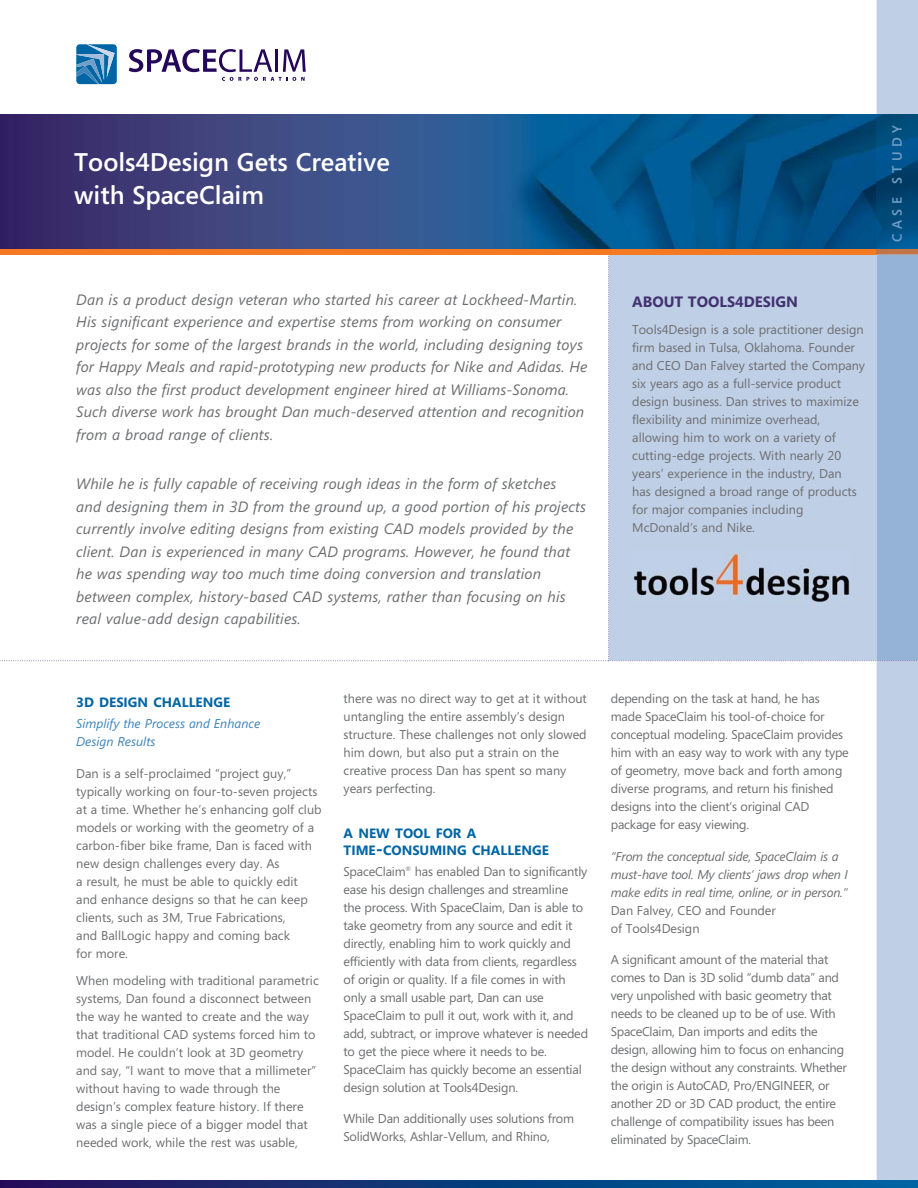
<style>
.page{position:relative;width:918px;height:1188px;background:#fff}
.page>*{position:absolute;margin:0;border:0;box-sizing:border-box;transform-origin:0 0}
.t1{font:600 25.5px/33px "Segoe";color:#fff}
.t2{font:italic 15px/22.5px "Segoe";letter-spacing:.01em;color:#6d6e70}
.t3{font:700 15px "Segoe";color:#42316f}
.t4{font:700 13.5px/16.5px "Segoe";color:#0065a4}
.t5{font:600 13.5px "Segoe";letter-spacing:.335em;color:#729eca}
.t6{font:12.75px/18px "Segoe";letter-spacing:-.005em;color:#6d6e70}
.t7{font:italic 12.75px/18px "Segoe";letter-spacing:-.015em;color:#6d6e70}
.t8{font:italic 12.75px/18px "Segoe";color:#3e84ba}
.s1{font-size:18px}
</style>
<div class="page">
<svg style="left:129px;top:49px;width:177px;height:32px"></svg>
<svg style="left:76px;top:44px;width:41px;height:40px;background:#3783b7"></svg>
<img style="left:0;top:115px;width:877px;height:48px">
<svg style="left:0;top:1180px;width:918px;height:8px;background:#0e397a"></svg>
<div style="left:877px;top:0;width:41px;height:1180px;background:#bfcfe6"></div>
<img style="left:877px;top:115px;width:41px;height:48px">
<svg style="left:0;top:163px;width:918px;height:498px"></svg>
<img style="left:877px;top:1180px;width:41px;height:6px">
<img style="left:631px;top:548px;width:221px;height:55px">
<h1 class="t1" style="left:74px;top:146px;width:317px">Tools4Design Gets Creative with SpaceClaim</h1>
<p class="t2" style="left:76px;top:289px;width:513px">Dan is a product design veteran who started his career at Lockheed-Martin.<br>His significant experience and expertise stems from working on consumer projects for some of the largest brands in the world, including designing toys for Happy Meals and rapid-prototyping new products for Nike and Adidas. He was also the first product development engineer hired at Williams-Sonoma.<br>Such diverse work has brought Dan much-deserved attention and recognition from a broad range of clients.</p>
<p class="t2" style="left:76px;top:474px;width:511px">While he is fully capable of receiving rough ideas in the form of sketches<br>and designing them in 3D from the ground up, a good portion of his projects currently involve editing designs from existing CAD models provided by the client. Dan is experienced in many CAD programs. However, he found that he was spending way too much time doing conversion and translation between complex, history-based CAD systems, rather than focusing on his real value-add design capabilities.</p>
<p class="t3" style="left:632px;top:293px;width:167px">ABOUT TOOLS4DESIGN</p>
<p class="t6" style="left:632px;top:322px;width:234px">Tools4Design is a sole practitioner design firm based in Tulsa, Oklahoma. Founder and CEO Dan Falvey started the Company six years ago as a full-service product design business. Dan strives to maximize flexibility and minimize overhead, allowing him to work on a variety of cutting-edge projects. With nearly 20 years’ experience in the industry, Dan<br>has designed a broad range of products for major companies including McDonald’s and Nike.</p>
<p class="t4" style="left:76px;top:694px;width:155px">3D DESIGN CHALLENGE</p>
<p class="t8" style="left:76px;top:716px;width:185px">Simplify the Process and Enhance<br>Design Results</p>
<p class="t6" style="left:76px;top:765px;width:247px">Dan is a self-proclaimed “project guy,” typically working on four-to-seven projects at a time. Whether he’s enhancing golf club models or working with the geometry of a carbon-fiber bike frame, Dan is faced with new design challenges every day. As<br>a result, he must be able to quickly edit and enhance designs so that he can keep clients, such as 3M, True Fabrications,<br>and BallLogic happy and coming back<br>for more.</p>
<p class="t6" style="left:76px;top:972px;width:244px">When modeling with traditional parametric systems, Dan found a disconnect between the way he wanted to create and the way that traditional CAD systems forced him to model. He couldn’t look at 3D geometry and say, “I want to move that a millimeter” without having to wade through the design’s complex feature history. If there was a single piece of a bigger model that needed work, while the rest was usable,</p>
<p class="t6" style="left:344px;top:691px;width:245px">there was no direct way to get at it without untangling the entire assembly’s design structure. These challenges not only slowed him down, but also put a strain on the creative process Dan has spent so many years perfecting.</p>
<p class="t4" style="left:344px;top:825px;width:207px">A NEW TOOL FOR A<br>TIME<span class="s1">-</span>CONSUMING CHALLENGE</p>
<p class="t6" style="left:344px;top:863px;width:246px">SpaceClaim<sup>®</sup> has enabled Dan to significantly ease his design challenges and streamline the process. With SpaceClaim, Dan is able to take geometry from any source and edit it directly, enabling him to work quickly and efficiently with data from clients, regardless of origin or quality. If a file comes in with only a small usable part, Dan can use SpaceClaim to pull it out, work with it, and add, subtract, or improve whatever is needed to get the piece where it needs to be.<br>SpaceClaim has quickly become an essential design solution at Tools4Design.</p>
<p class="t6" style="left:344px;top:1111px;width:232px">While Dan additionally uses solutions from<br>SolidWorks, Ashlar-Vellum, and Rhino,</p>
<p class="t6" style="left:611px;top:691px;width:240px">depending on the task at hand, he has made SpaceClaim his tool-of-choice for conceptual modeling. SpaceClaim provides him with an easy way to work with any type of geometry, move back and forth among diverse programs, and return his finished designs into the client’s original CAD package for easy viewing.</p>
<p class="t7" style="left:611px;top:848px;width:239px">“From the conceptual side, SpaceClaim is a must-have tool. My clients’ jaws drop when I make edits in real time, online, or in person.”</p>
<p class="t6" style="left:611px;top:902px;width:167px">Dan Falvey, CEO and Founder of Tools4Design</p>
<p class="t6" style="left:611px;top:952px;width:238px">A significant amount of the material that comes to Dan is 3D solid “dumb data” and very unpolished with basic geometry that needs to be cleaned up to be of use. With SpaceClaim, Dan imports and edits the design, allowing him to focus on enhancing the design without any constraints. Whether the origin is AutoCAD, Pro/ENGINEER, or another 2D or 3D CAD product, the entire challenge of compatibility issues has been eliminated by SpaceClaim.</p>
<p class="t5" style="left:889px;top:242px;width:119px;rotate:-90deg">CASE STUDY</p>
</div>
